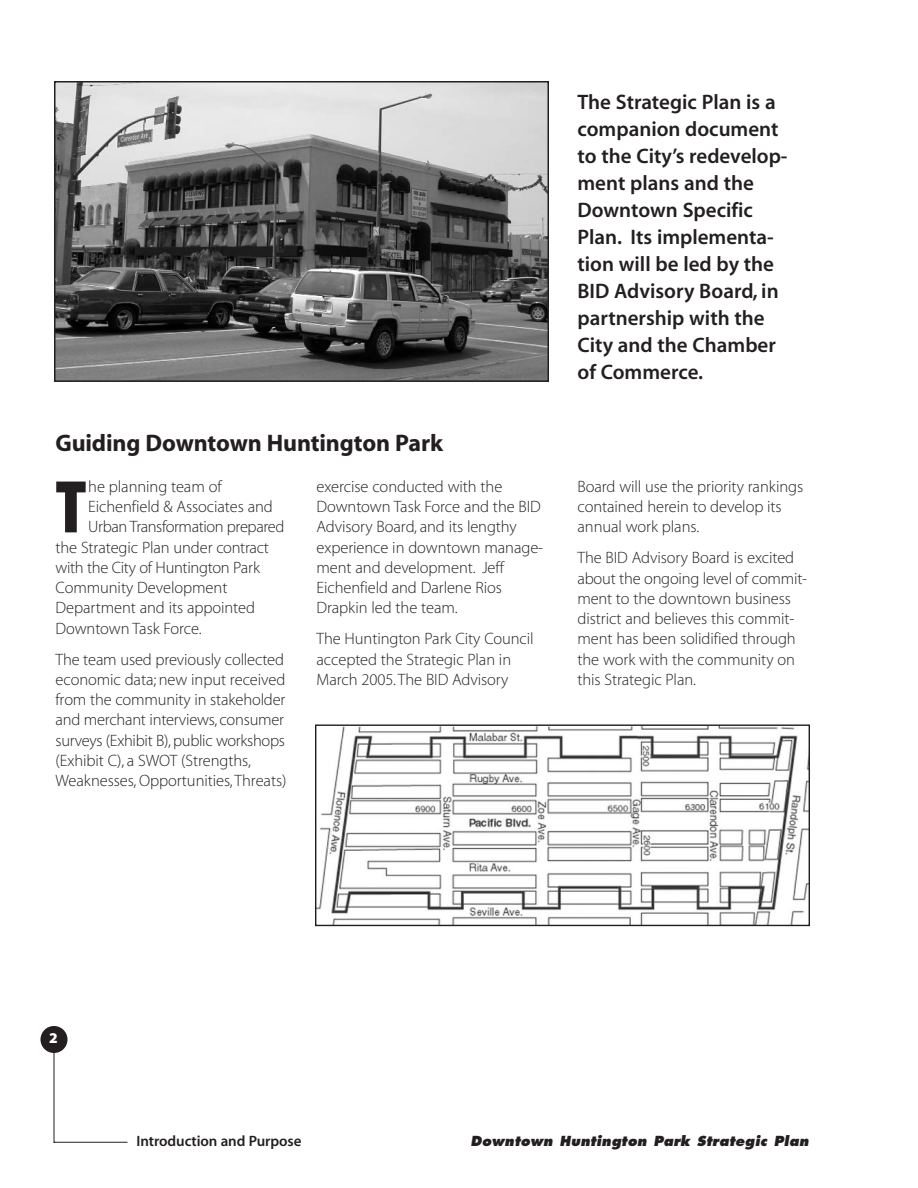
<style>
.page{position:relative;width:918px;height:1188px;background:#fff}
.page>*{position:absolute;margin:0;border:0;box-sizing:border-box;transform-origin:0 0}
.t1{font:75.45px "Myriad MM 830 300";color:#231f20}
.t2{font:24px "Myriad MM 700 600";letter-spacing:-.005em;color:#231f20}
.t3{font:21px/27px "Myriad MM 565 600";color:#231f20}
.t4{font:16.5px/20.2px "Myriad MM 215 600";letter-spacing:-.005em;color:#231f20}
.t5{font:16.5px "Myriad MM 215 600";letter-spacing:-.025em;color:#231f20}
.t6{font:15px "Myriad MM 565 600";letter-spacing:-.005em;color:#231f20}
.t7{font:15px "Myriad MM 830 600";color:#fff}
.t8{font:italic 800 13.5px "Futura";letter-spacing:.015em;color:#231f20}
</style>
<div class="page">
<hr style="left:54px;top:1142px;width:74px;height:1px;background:#231f20">
<hr style="left:54px;top:1053px;width:1px;height:90px;background:#231f20">
<div style="left:40px;top:1026px;width:28px;height:27px;background:#231f20;border-radius:50%"></div>
<img style="left:57px;top:84px;width:489px;height:295px">
<div style="left:54px;top:81px;width:495px;height:301px;border:2px solid #231f20"></div>
<img style="left:317px;top:726px;width:491px;height:198px">
<div style="left:315px;top:724px;width:495px;height:202px;border:1px solid #231f20"></div>
<h2 class="t2" style="left:56px;top:433px;width:389px">Guiding Downtown Huntington Park</h2>
<h1 class="t1" style="left:56px;top:479px;width:32px">T</h1>
<p class="t4" style="left:88px;top:478px;width:135px">he planning team of</p>
<p class="t4" style="left:88px;top:498px;width:186px">Eichenfield &amp; Associates and</p>
<p class="t5" style="left:88px;top:521px;width:198px">Urban Transformation prepared</p>
<p class="t4" style="left:56px;top:539px;width:215px">the Strategic Plan under contract</p>
<p class="t4" style="left:56px;top:559px;width:206px">with the City of Huntington Park</p>
<p class="t4" style="left:56px;top:579px;width:173px">Community Development</p>
<p class="t4" style="left:56px;top:599px;width:201px">Department and its appointed</p>
<p class="t4" style="left:56px;top:620px;width:148px">Downtown Task Force.</p>
<p class="t4" style="left:56px;top:651px;width:232px">The team used previously collected economic data; new input received from the community in stakeholder and merchant interviews, consumer surveys (Exhibit B), public workshops (Exhibit C), a SWOT (Strengths, Weaknesses, Opportunities, Threats)</p>
<p class="t4" style="left:316px;top:478px;width:228px">exercise conducted with the<br>Downtown Task Force and the BID<br>Advisory Board, and its lengthy experience in downtown manage&shy;ment and development. Jeff<br>Eichenfield and Darlene Rios<br>Drapkin led the team.</p>
<p class="t4" style="left:316px;top:630px;width:219px">The Huntington Park City Council accepted the Strategic Plan in<br>March 2005.The BID Advisory</p>
<p class="t3" style="left:578px;top:90px;width:212px">The Strategic Plan is a companion document to the City’s redevelop&shy;ment plans and the<br>Downtown Specific<br>Plan. Its implementa&shy;tion will be led by the<br>BID Advisory Board, in partnership with the<br>City and the Chamber of Commerce.</p>
<p class="t4" style="left:577px;top:478px;width:227px">Board will use the priority rankings contained herein to develop its annual work plans.</p>
<p class="t4" style="left:577px;top:549px;width:231px">The BID Advisory Board is excited about the ongoing level of commit&shy;ment to the downtown business district and believes this commit&shy;ment has been solidified through the work with the community on this Strategic Plan.</p>
<p class="t7" style="left:49px;top:1033px;width:10px">2</p>
<p class="t6" style="left:136px;top:1135px;width:167px">Introduction and Purpose</p>
<p class="t8" style="left:470px;top:1135px;width:340px">Downtown Huntington Park Strategic Plan</p>
</div>
